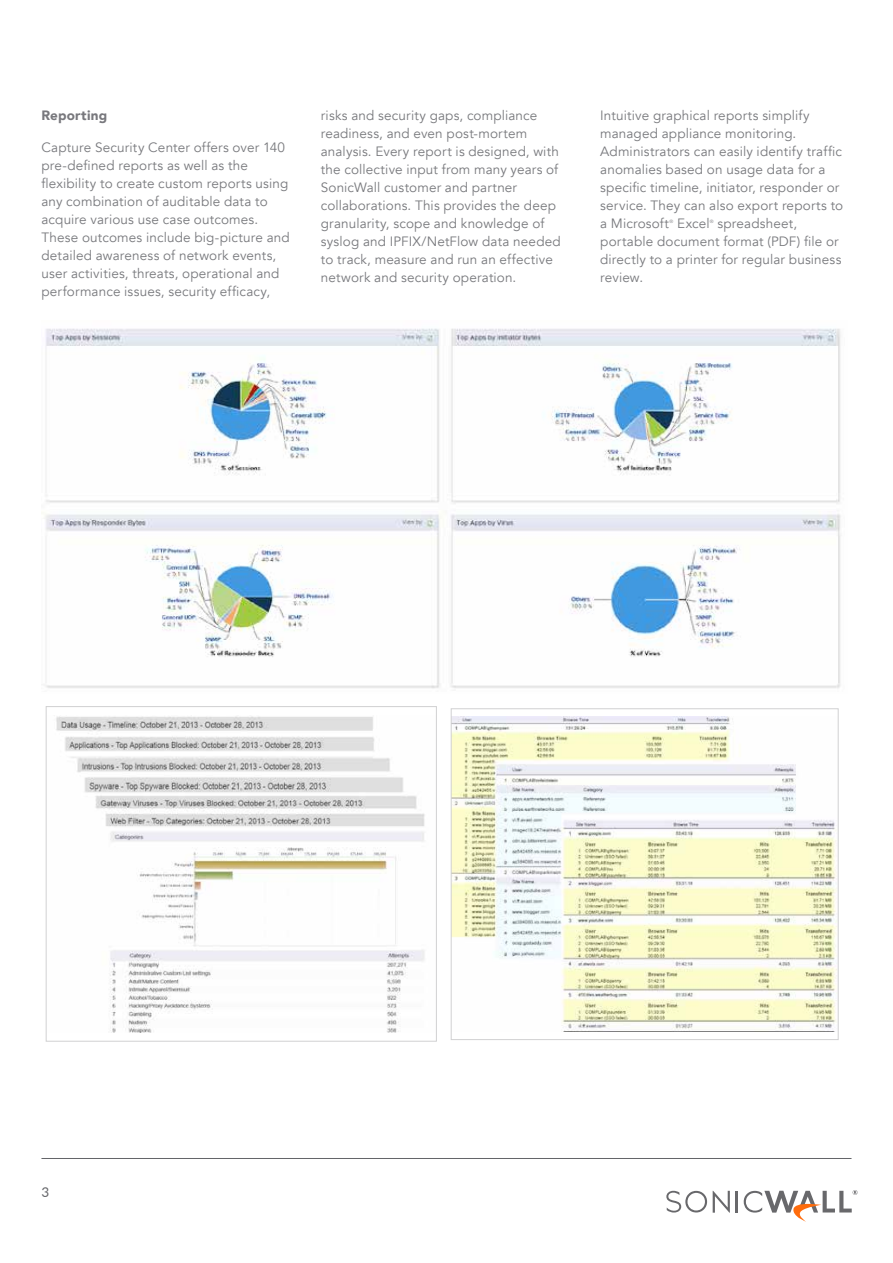
<style>
.page{position:relative;width:893px;height:1263px;background:#fff}
.page>*{position:absolute;margin:0;border:0;box-sizing:border-box;transform-origin:0 0}
.t1{font:13.5px/18px "Avenir";letter-spacing:.01em;color:#78797d}
.t2{font:900 13.5px "Avenir";letter-spacing:.015em;color:#78787d}
.t3{font:13.5px "Lato";color:#646569}
.t4{font:4.8px "Avenir";color:#78797d}
</style>
<div class="page">
<hr style="left:41px;top:1158px;width:810px;height:1px;background:#646569">
<svg style="left:713px;top:1191px;width:17px;height:22px"></svg>
<hr style="left:736px;top:1191px;width:2px;height:21px;background:#68686b">
<svg style="left:666px;top:1191px;width:41px;height:21px"></svg>
<svg style="left:744px;top:1190px;width:113px;height:32px"></svg>
<img style="left:42px;top:328px;width:799px;height:361px">
<img style="left:56px;top:716px;width:369px;height:316px">
<div style="left:46px;top:706px;width:391px;height:335px;border:1px solid #d1d1d2"></div>
<img style="left:453px;top:717px;width:383px;height:314px">
<div style="left:451px;top:708px;width:387px;height:332px;border:1px solid #d1d1d2"></div>
<p class="t2" style="left:41px;top:104px;width:68px">Reporting</p>
<p class="t1" style="left:41px;top:138px;width:250px">Capture Security Center offers over 140 pre-defined reports as well as the flexibility to create custom reports using any combination of auditable data to acquire various use case outcomes.<br>These outcomes include big-picture and detailed awareness of network events, user activities, threats, operational and performance issues, security efficacy,</p>
<p class="t1" style="left:321px;top:107px;width:241px">risks and security gaps, compliance readiness, and even post-mortem analysis. Every report is designed, with the collective input from many years of SonicWall customer and partner collaborations. This provides the deep granularity, scope and knowledge of syslog and IPFIX/NetFlow data needed to track, measure and run an effective network and security operation.</p>
<p class="t1" style="left:600px;top:107px;width:245px">Intuitive graphical reports simplify managed appliance monitoring.<br>Administrators can easily identify traffic anomalies based on usage data for a specific timeline, initiator, responder or service. They can also export reports to a Microsoft</p>
<p class="t4" style="left:670px;top:218px;width:5px">®</p>
<p class="t1" style="left:677px;top:215px;width:34px">Excel</p>
<p class="t4" style="left:710px;top:218px;width:5px">®</p>
<p class="t1" style="left:600px;top:215px;width:243px;text-indent:117px">spreadsheet, portable document format (PDF) file or directly to a printer for regular business review.</p>
<p class="t3" style="left:41px;top:1183px;width:9px">3</p>
</div>
